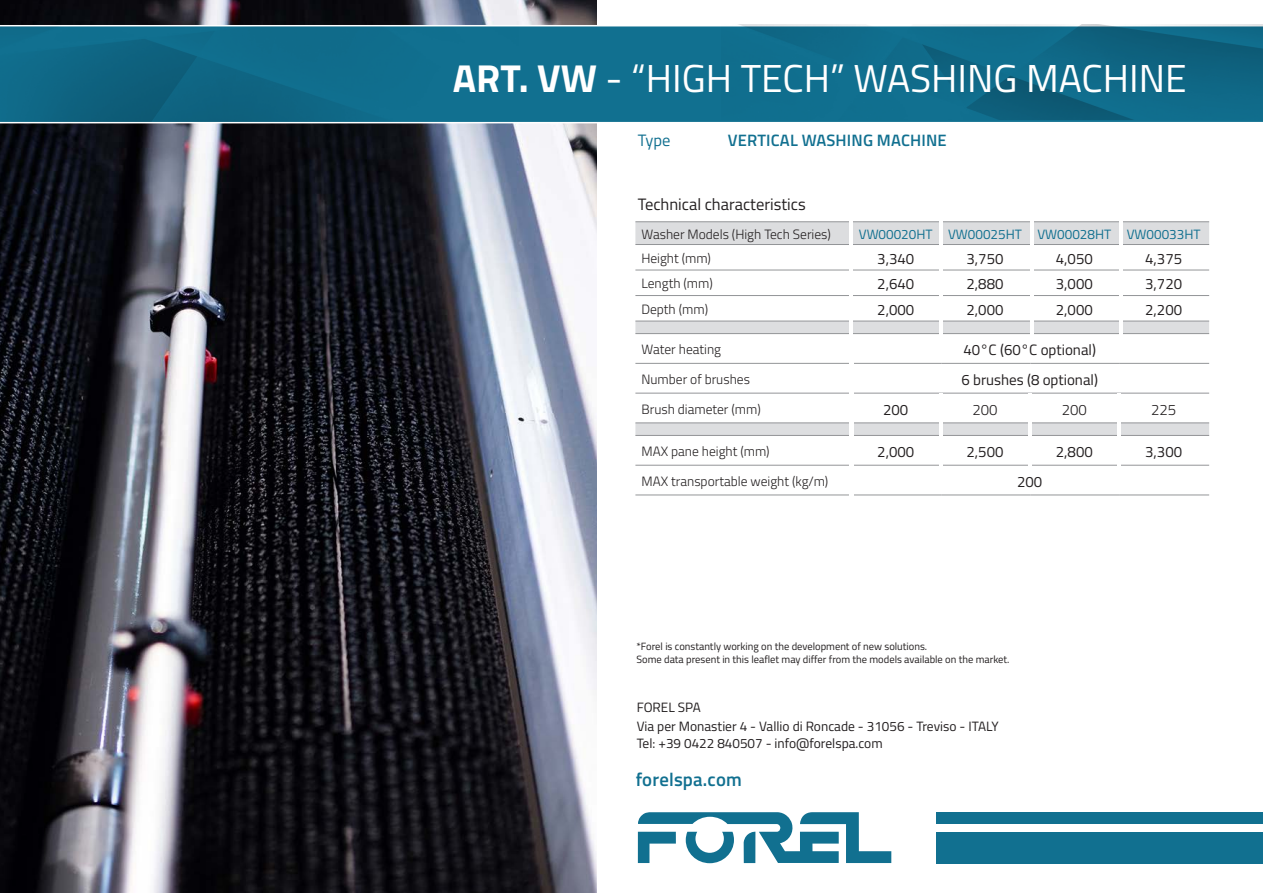
<style>
.page{position:relative;width:1263px;height:893px;background:#fff}
.page>*{position:absolute;margin:0;border:0;box-sizing:border-box;transform-origin:0 0}
.t1{font:39px "Titillium Web";color:#fff}
.t2{font:600 18.75px "Titillium Web";letter-spacing:.01em;color:#117090}
.t3{font:16.5px "Titillium Web";color:#231f20}
.t4{font:600 16.5px "Titillium Web";letter-spacing:.01em;color:#117090}
.t5{font:16.5px "Titillium Web";color:#117090}
.t6{font:15px "Titillium Web";color:#231f20}
.t7{font:300 15px "Titillium Web";color:#231f20}
.t8{font:300 13.5px "Titillium Web";color:#231f20}
.t9{font:13.5px "Titillium Web";color:#231f20}
.t10{font:13.5px "Titillium Web";color:#117090}
.t11{font:10.5px "Titillium Web";color:#231f20}
.s1{font-weight:700}
</style>
<div class="page">
<img style="left:0;top:0;width:597px;height:893px">
<svg style="left:0;top:25px;width:1263px;height:98px;background:#277d9a"></svg>
<div style="left:635px;top:222px;width:574px;height:22px;background:#dcdddf"></div>
<svg style="left:635px;top:322px;width:574px;height:113px"></svg>
<hr style="left:635px;top:221px;width:217px;height:1px;background:#939598">
<hr style="left:852px;top:221px;width:89px;height:1px;background:#939598">
<hr style="left:941px;top:221px;width:89px;height:1px;background:#939598">
<hr style="left:1030px;top:221px;width:90px;height:1px;background:#939598">
<hr style="left:1120px;top:221px;width:89px;height:1px;background:#939598">
<hr style="left:635px;top:244px;width:217px;height:1px;background:#939598">
<hr style="left:852px;top:244px;width:89px;height:1px;background:#939598">
<hr style="left:941px;top:244px;width:89px;height:1px;background:#939598">
<hr style="left:1030px;top:244px;width:90px;height:1px;background:#939598">
<hr style="left:1120px;top:244px;width:89px;height:1px;background:#939598">
<hr style="left:635px;top:270px;width:217px;height:1px;background:#939598">
<hr style="left:852px;top:270px;width:89px;height:1px;background:#939598">
<hr style="left:941px;top:270px;width:89px;height:1px;background:#939598">
<hr style="left:1030px;top:270px;width:90px;height:1px;background:#939598">
<hr style="left:1120px;top:270px;width:89px;height:1px;background:#939598">
<hr style="left:635px;top:295px;width:217px;height:1px;background:#939598">
<hr style="left:852px;top:295px;width:89px;height:1px;background:#939598">
<hr style="left:941px;top:295px;width:89px;height:1px;background:#939598">
<hr style="left:1030px;top:295px;width:90px;height:1px;background:#939598">
<hr style="left:1120px;top:295px;width:89px;height:1px;background:#939598">
<hr style="left:635px;top:321px;width:217px;height:1px;background:#939598">
<hr style="left:852px;top:321px;width:89px;height:1px;background:#939598">
<hr style="left:941px;top:321px;width:89px;height:1px;background:#939598">
<hr style="left:1030px;top:321px;width:90px;height:1px;background:#939598">
<hr style="left:1120px;top:321px;width:89px;height:1px;background:#939598">
<hr style="left:635px;top:333px;width:217px;height:1px;background:#939598">
<hr style="left:852px;top:333px;width:89px;height:1px;background:#939598">
<hr style="left:941px;top:333px;width:89px;height:1px;background:#939598">
<hr style="left:1030px;top:333px;width:90px;height:1px;background:#939598">
<hr style="left:1120px;top:333px;width:89px;height:1px;background:#939598">
<hr style="left:635px;top:363px;width:217px;height:1px;background:#939598">
<hr style="left:852px;top:363px;width:89px;height:1px;background:#939598">
<hr style="left:941px;top:363px;width:89px;height:1px;background:#939598">
<hr style="left:1030px;top:363px;width:90px;height:1px;background:#939598">
<hr style="left:1120px;top:363px;width:89px;height:1px;background:#939598">
<hr style="left:635px;top:393px;width:217px;height:1px;background:#939598">
<hr style="left:852px;top:393px;width:89px;height:1px;background:#939598">
<hr style="left:941px;top:393px;width:89px;height:1px;background:#939598">
<hr style="left:1030px;top:393px;width:90px;height:1px;background:#939598">
<hr style="left:1120px;top:393px;width:89px;height:1px;background:#939598">
<hr style="left:635px;top:423px;width:217px;height:1px;background:#939598">
<hr style="left:852px;top:423px;width:89px;height:1px;background:#939598">
<hr style="left:941px;top:423px;width:89px;height:1px;background:#939598">
<hr style="left:1030px;top:423px;width:90px;height:1px;background:#939598">
<hr style="left:1120px;top:423px;width:89px;height:1px;background:#939598">
<hr style="left:635px;top:435px;width:217px;height:1px;background:#939598">
<hr style="left:852px;top:435px;width:89px;height:1px;background:#939598">
<hr style="left:941px;top:435px;width:89px;height:1px;background:#939598">
<hr style="left:1030px;top:435px;width:90px;height:1px;background:#939598">
<hr style="left:1120px;top:435px;width:89px;height:1px;background:#939598">
<hr style="left:635px;top:465px;width:217px;height:1px;background:#939598">
<hr style="left:852px;top:465px;width:89px;height:1px;background:#939598">
<hr style="left:941px;top:465px;width:89px;height:1px;background:#939598">
<hr style="left:1030px;top:465px;width:90px;height:1px;background:#939598">
<hr style="left:1120px;top:465px;width:89px;height:1px;background:#939598">
<hr style="left:635px;top:495px;width:217px;height:1px;background:#939598">
<hr style="left:852px;top:495px;width:89px;height:1px;background:#939598">
<hr style="left:941px;top:495px;width:89px;height:1px;background:#939598">
<hr style="left:1030px;top:495px;width:90px;height:1px;background:#939598">
<hr style="left:1120px;top:495px;width:89px;height:1px;background:#939598">
<img style="left:722px;top:24px;width:541px;height:96px">
<img style="left:0;top:26px;width:519px;height:96px">
<hr style="left:850px;top:219px;width:3px;height:119px;background:#fff">
<hr style="left:940px;top:219px;width:3px;height:120px;background:#fff">
<hr style="left:1119px;top:216px;width:3px;height:131px;background:#fff">
<svg style="left:638px;top:812px;width:253px;height:51px"></svg>
<div style="left:936px;top:832px;width:327px;height:31px;background:#117090"></div>
<div style="left:936px;top:812px;width:327px;height:12px;background:#117090"></div>
<hr style="left:850px;top:335px;width:4px;height:179px;background:#fff">
<hr style="left:940px;top:393px;width:3px;height:76px;background:#fff">
<hr style="left:1028px;top:393px;width:3px;height:74px;background:#fff">
<hr style="left:1117px;top:393px;width:3px;height:76px;background:#fff">
<hr style="left:1030px;top:218px;width:3px;height:120px;background:#fff">
<p class="t1" style="left:453px;top:50px;width:735px"><span class="s1">ART. VW</span> - “HIGH TECH” WASHING MACHINE</p>
<p class="t5" style="left:638px;top:129px;width:34px">Type</p>
<p class="t4" style="left:728px;top:128px;width:220px">VERTICAL WASHING MACHINE</p>
<p class="t3" style="left:638px;top:192px;width:169px">Technical characteristics</p>
<p class="t8" style="left:641px;top:224px;width:191px">Washer Models (High Tech Series)</p>
<p class="t10" style="left:859px;top:224px;width:75px">VW00020HT</p>
<p class="t10" style="left:948px;top:224px;width:75px">VW00025HT</p>
<p class="t10" style="left:1037px;top:224px;width:75px">VW00028HT</p>
<p class="t10" style="left:1127px;top:224px;width:75px">VW00033HT</p>
<p class="t8" style="left:641px;top:248px;width:71px">Height (mm)</p>
<p class="t6" style="left:877px;top:247px;width:38px">3,340</p>
<p class="t6" style="left:966px;top:247px;width:38px">3,750</p>
<p class="t6" style="left:1056px;top:247px;width:38px">4,050</p>
<p class="t6" style="left:1145px;top:247px;width:38px">4,375</p>
<p class="t8" style="left:641px;top:274px;width:73px">Length (mm)</p>
<p class="t6" style="left:877px;top:273px;width:38px">2,640</p>
<p class="t6" style="left:966px;top:273px;width:38px">2,880</p>
<p class="t6" style="left:1056px;top:273px;width:38px">3,000</p>
<p class="t6" style="left:1145px;top:273px;width:38px">3,720</p>
<p class="t8" style="left:641px;top:299px;width:68px">Depth (mm)</p>
<p class="t6" style="left:877px;top:299px;width:38px">2,000</p>
<p class="t6" style="left:966px;top:299px;width:38px">2,000</p>
<p class="t6" style="left:1056px;top:299px;width:38px">2,000</p>
<p class="t6" style="left:1145px;top:299px;width:38px">2,200</p>
<p class="t8" style="left:641px;top:340px;width:81px">Water heating</p>
<p class="t6" style="left:963px;top:339px;width:134px">40°C (60°C optional)</p>
<p class="t8" style="left:641px;top:369px;width:110px">Number of brushes</p>
<p class="t6" style="left:961px;top:368px;width:138px">6 brushes (8 optional)</p>
<p class="t8" style="left:641px;top:399px;width:121px">Brush diameter (mm)</p>
<p class="t6" style="left:883px;top:398px;width:27px">200</p>
<p class="t7" style="left:972px;top:398px;width:27px">200</p>
<p class="t7" style="left:1062px;top:398px;width:27px">200</p>
<p class="t7" style="left:1151px;top:398px;width:27px">225</p>
<p class="t8" style="left:641px;top:441px;width:130px">MAX pane height (mm)</p>
<p class="t6" style="left:877px;top:441px;width:38px">2,000</p>
<p class="t6" style="left:966px;top:441px;width:38px">2,500</p>
<p class="t6" style="left:1056px;top:441px;width:38px">2,800</p>
<p class="t6" style="left:1145px;top:441px;width:38px">3,300</p>
<p class="t8" style="left:641px;top:471px;width:188px">MAX transportable weight (kg/m)</p>
<p class="t6" style="left:1017px;top:470px;width:27px">200</p>
<p class="t11" style="left:636px;top:638px;width:292px">*Forel is constantly working on the development of new solutions.</p>
<p class="t11" style="left:636px;top:652px;width:374px">Some data present in this leaflet may differ from the models available on the market.</p>
<p class="t9" style="left:637px;top:697px;width:66px">FOREL SPA</p>
<p class="t9" style="left:637px;top:716px;width:363px">Via per Monastier 4 - Vallio di Roncade - 31056 - Treviso - ITALY</p>
<p class="t9" style="left:637px;top:733px;width:247px">Tel: +39 0422 840507 - info@forelspa.com</p>
<p class="t2" style="left:636px;top:765px;width:108px">forelspa.com</p>
</div>
